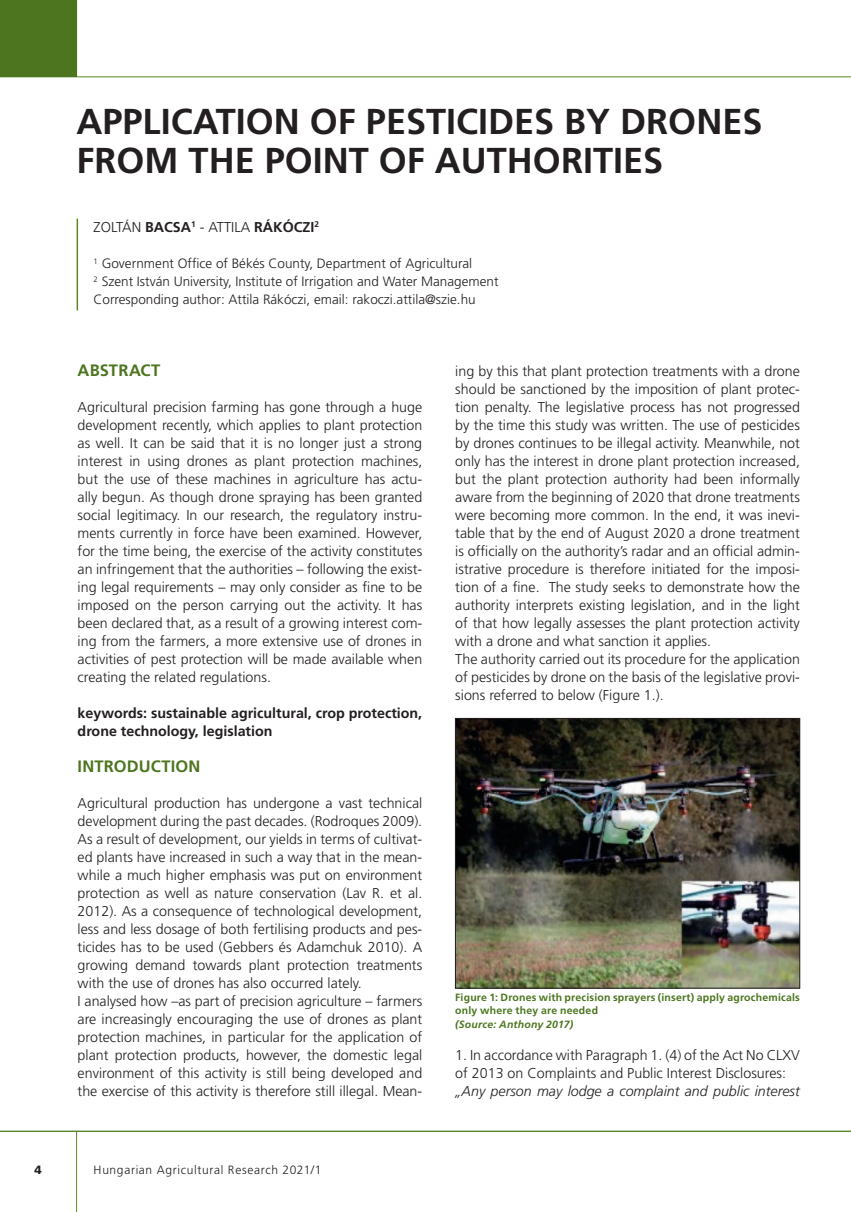
<style>
.page{position:relative;width:851px;height:1212px;background:#fff}
.page>*{position:absolute;margin:0;border:0;box-sizing:border-box;transform-origin:0 0}
.t1{font:700 36px/39px "Frutiger QS";color:#231f20}
.t2{font:700 16.5px "Frutiger QS";letter-spacing:.01em;color:#4d751f}
.t3{font:300 14.25px/18px "Frutiger QS";color:#231f20}
.t4{font:700 14.25px/18px "Frutiger QS";color:#231f20}
.t5{font:italic 300 14.25px "Frutiger QS";color:#231f20}
.t6{font:300 13.5px/18px "Frutiger QS";color:#231f20}
.t7{font:300 12px "Frutiger QS";letter-spacing:.055em;color:#231f20}
.t8{font:900 12px "Frutiger QS";color:#231f20}
.t9{font:700 10.5px/13.5px "Frutiger QS";letter-spacing:.02em;color:#4d751f}
.t10{font:italic 700 10.5px "Frutiger QS";letter-spacing:.015em;color:#4d751f}
.s1{font-weight:700}
</style>
<div class="page">
<hr style="left:0;top:76px;width:850px;height:1px;background:#5c8727">
<hr style="left:76px;top:1131px;width:1px;height:81px;background:#5c8727">
<div style="left:0;top:0;width:77px;height:77px;background:#4d751f"></div>
<hr style="left:0;top:1131px;width:850px;height:1px;background:#5c8727">
<hr style="left:77px;top:219px;width:1px;height:91px;background:#5c8727">
<img style="left:457px;top:720px;width:340px;height:266px">
<div style="left:455px;top:718px;width:344px;height:270px;border:1px solid #231f20"></div>
<h1 class="t1" style="left:77px;top:102px;width:687px">APPLICATION OF PESTICIDES BY DRONES<br>FROM THE POINT OF AUTHORITIES</h1>
<p class="t3" style="left:94px;top:218px;width:227px">ZOLTÁN <span class="s1">BACSA</span><sup>1</sup> - ATTILA <span class="s1">RÁKÓCZI</span><sup>2</sup></p>
<p class="t6" style="left:94px;top:254px;width:406px"><sup>1</sup> Government Office of Békés County, Department of Agricultural<br><sup>2</sup> Szent István University, Institute of Irrigation and Water Management<br>Corresponding author: Attila Rákóczi, email: rakoczi.attila@szie.hu</p>
<p class="t2" style="left:78px;top:361px;width:84px">ABSTRACT</p>
<p class="t3" style="left:78px;top:398px;width:346px;text-align:justify">Agricultural precision farming has gone through a huge development recently, which applies to plant protection as well. It can be said that it is no longer just a strong interest in using drones as plant protection machines, but the use of these machines in agriculture has actu&shy;ally begun. As though drone spraying has been granted social legitimacy. In our research, the regulatory instru&shy;ments currently in force have been examined. However, for the time being, the exercise of the activity constitutes an infringement that the authorities – following the exist&shy;ing legal requirements – may only consider as fine to be imposed on the person carrying out the activity. It has been declared that, as a result of a growing interest com&shy;ing from the farmers, a more extensive use of drones in activities of pest protection will be made available when creating the related regulations.</p>
<p class="t4" style="left:78px;top:704px;width:346px">keywords: sustainable agricultural, crop protection, drone technology, legislation</p>
<p class="t2" style="left:78px;top:757px;width:124px">INTRODUCTION</p>
<p class="t3" style="left:78px;top:794px;width:346px">Agricultural production has undergone a vast technical development during the past decades. (Rodroques 2009).<br>As a result of development, our yields in terms of cultivat&shy;ed plants have increased in such a way that in the mean&shy;while a much higher emphasis was put on environment protection as well as nature conservation (Lav R. et al.<br>2012). As a consequence of technological development, less and less dosage of both fertilising products and pes&shy;ticides has to be used (Gebbers és Adamchuk 2010). A growing demand towards plant protection treatments with the use of drones has also occurred lately.<br>I analysed how –as part of precision agriculture – farmers are increasingly encouraging the use of drones as plant protection machines, in particular for the application of plant protection products, however, the domestic legal environment of this activity is still being developed and the exercise of this activity is therefore still illegal. Mean-</p>
<p class="t8" style="left:35px;top:1163px;width:9px">4</p>
<p class="t7" style="left:94px;top:1163px;width:229px">Hungarian Agricultural Research 2021/1</p>
<p class="t3" style="left:455px;top:362px;width:346px">ing by this that plant protection treatments with a drone should be sanctioned by the imposition of plant protec&shy;tion penalty. The legislative process has not progressed by the time this study was written. The use of pesticides by drones continues to be illegal activity. Meanwhile, not only has the interest in drone plant protection increased, but the plant protection authority had been informally aware from the beginning of 2020 that drone treatments were becoming more common. In the end, it was inevi&shy;table that by the end of August 2020 a drone treatment is officially on the authority’s radar and an official admin&shy;istrative procedure is therefore initiated for the imposi&shy;tion of a fine. The study seeks to demonstrate how the authority interprets existing legislation, and in the light of that how legally assesses the plant protection activity with a drone and what sanction it applies.<br>The authority carried out its procedure for the application of pesticides by drone on the basis of the legislative provi&shy;sions referred to below (Figure 1.).</p>
<p class="t9" style="left:455px;top:990px;width:346px">Figure 1: Drones with precision sprayers (insert) apply agrochemicals only where they are needed</p>
<p class="t10" style="left:455px;top:1018px;width:119px">(Source: Anthony 2017)</p>
<p class="t3" style="left:455px;top:1046px;width:346px">1. In accordance with Paragraph 1. (4) of the Act No CLXV of 2013 on Complaints and Public Interest Disclosures:</p>
<p class="t5" style="left:455px;top:1083px;width:346px">„Any person may lodge a complaint and public interest</p>
</div>
